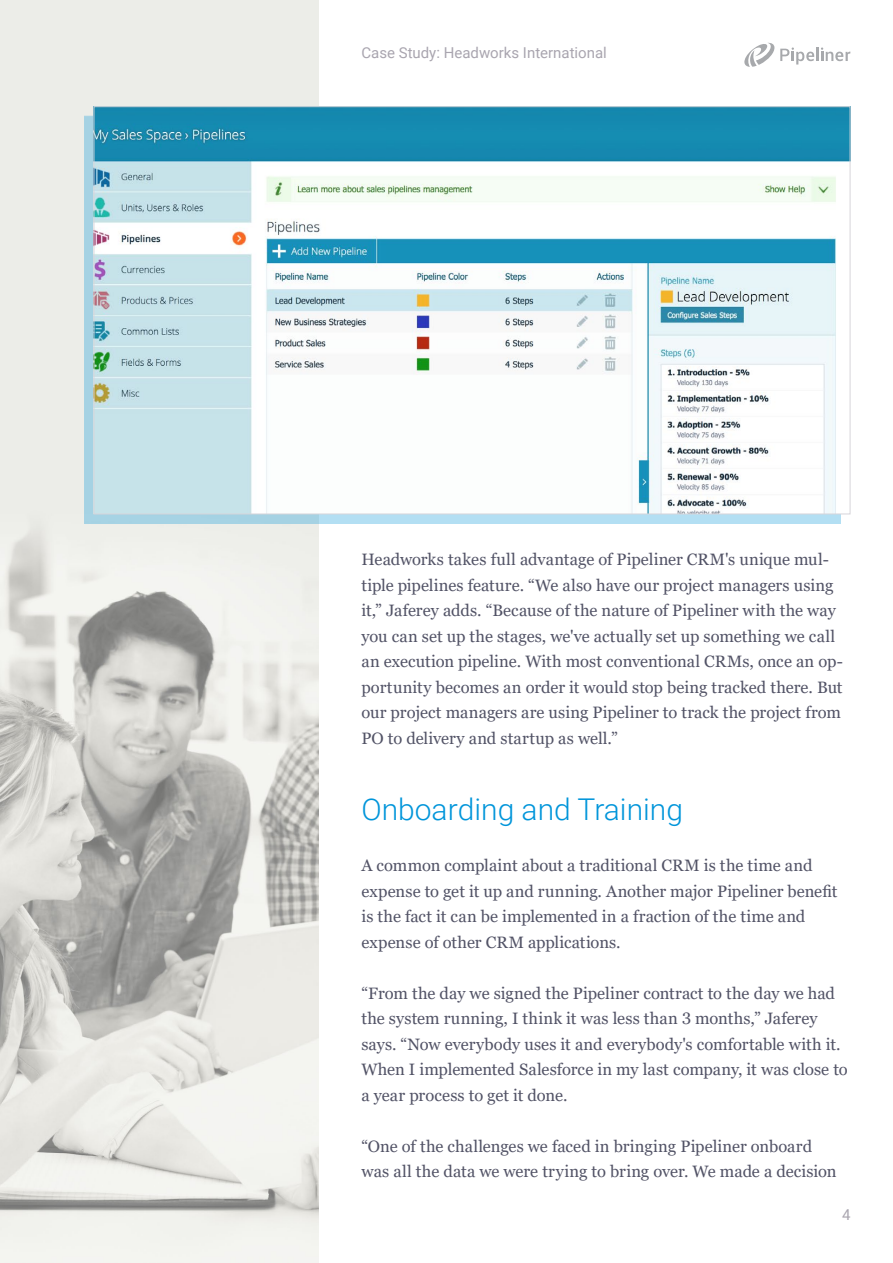
<style>
.page{position:relative;width:893px;height:1263px;background:#fff}
.page>*{position:absolute;margin:0;border:0;box-sizing:border-box;transform-origin:0 0}
.Headline_H2{font:300 30px "Roboto";color:#0095da}
.Default_text_flow{font:16.5px/25.5px "Georgia";color:#525366}
.t1{font:15px "Roboto";color:#a9a5af}
</style>
<div class="page">
<img style="left:0;top:0;width:319px;height:1263px">
<div style="left:84px;top:116px;width:757px;height:408px;background:#0095da;opacity:.3"></div>
<img style="left:96px;top:108px;width:752px;height:404px">
<svg style="left:744px;top:43px;width:106px;height:24px"></svg>
<p class="t1" style="left:361px;top:42px;width:247px">Case Study: Headworks International</p>
<p class="Default_text_flow" style="left:361px;top:547px;width:483px">Headworks takes full advantage of Pipeliner CRM's unique mul&shy;tiple pipelines feature. “We also have our project managers using it,” Jaferey adds. “Because of the nature of Pipeliner with the way you can set up the stages, we've actually set up something we call an execution pipeline. With most conventional CRMs, once an op&shy;portunity becomes an order it would stop being tracked there. But our project managers are using Pipeliner to track the project from PO to delivery and startup as well.”</p>
<p class="Headline_H2" style="left:361px;top:789px;width:323px">Onboarding and Training</p>
<p class="Default_text_flow" style="left:361px;top:853px;width:478px">A common complaint about a traditional CRM is the time and expense to get it up and running. Another major Pipeliner benefit is the fact it can be implemented in a fraction of the time and expense of other CRM applications.</p>
<p class="Default_text_flow" style="left:361px;top:981px;width:488px">“From the day we signed the Pipeliner contract to the day we had the system running, I think it was less than 3 months,” Jaferey says. “Now everybody uses it and everybody's comfortable with it.<br>When I implemented Salesforce in my last company, it was close to a year process to get it done.</p>
<p class="Default_text_flow" style="left:361px;top:1134px;width:477px">“One of the challenges we faced in bringing Pipeliner onboard was all the data we were trying to bring over. We made a decision</p>
<p class="t1" style="left:842px;top:1204px;width:10px">4</p>
</div>
